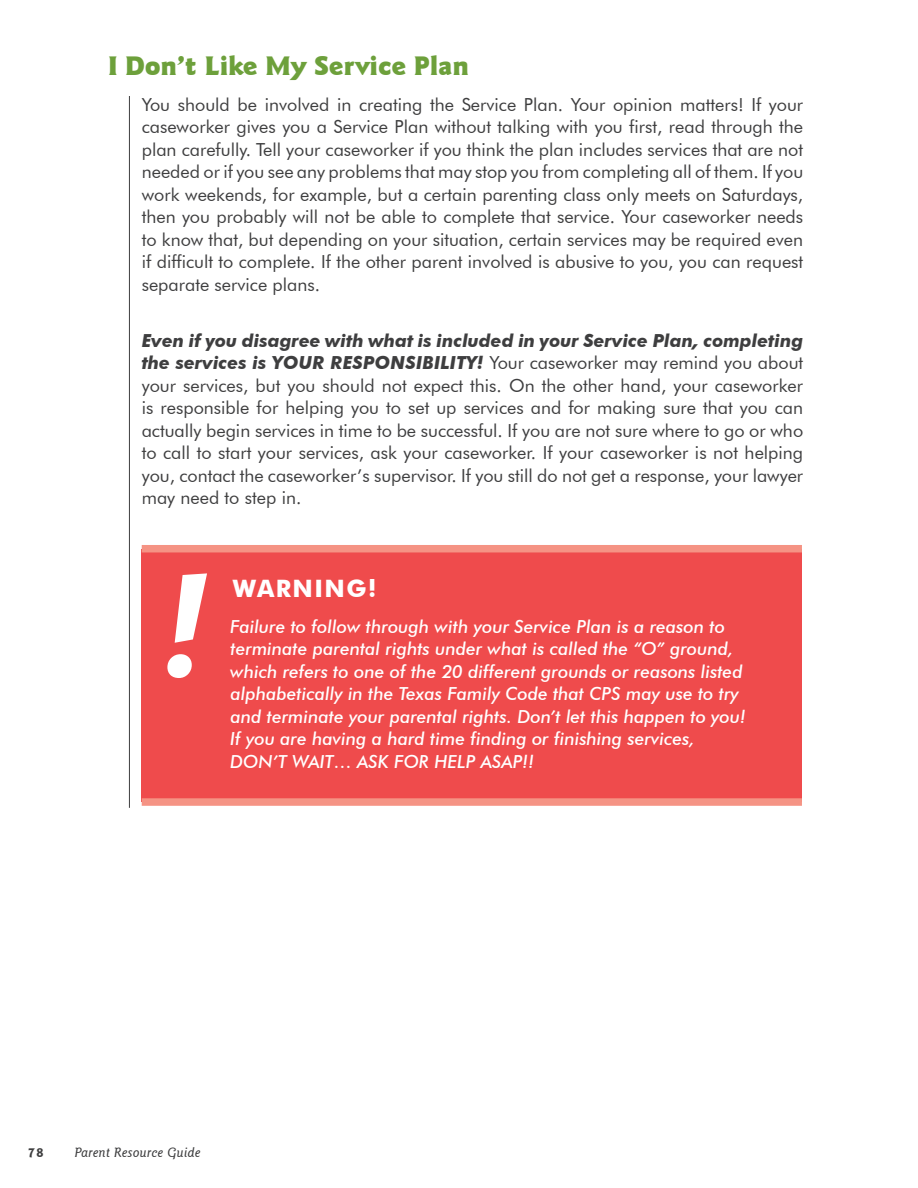
<style>
.page{position:relative;width:918px;height:1188px;background:#fff}
.page>*{position:absolute;margin:0;border:0;box-sizing:border-box;transform-origin:0 0}
.t1{font:italic 700 150.15px "Goudy Sans IT Cby BT";color:#fff}
.Section_Headline{font:900 27px "Goudy Sans IT Cby BT";letter-spacing:-.01em;color:#6da03b}
.Call_Out_Headline{font:700 24px "Futura BT";letter-spacing:.06em;color:#fff}
.Body_Paragraph{font:18px/22.5px "Futura BT";color:#3e3e3f;text-align:justify}
.Call_Out_Body_Paragr{font:italic 500 18px/22.5px "Futura BT";color:#fff}
.t2{font:italic 500 13.5px "Goudy Sans IT Cby BT";letter-spacing:.02em;color:#3e3e3f}
.t3{font:700 13.5px "Goudy Sans IT Cby BT";color:#3e3e3f}
.s1{font-weight:700;font-style:italic}
</style>
<div class="page">
<div style="left:142px;top:549px;width:660px;height:252px;background:#ef4b4c"></div>
<div style="left:142px;top:545px;width:660px;height:7px;background:#f59384"></div>
<div style="left:142px;top:798px;width:660px;height:8px;background:#f59384"></div>
<hr style="left:129px;top:96px;width:1px;height:712px;background:#3e3e3f">
<p class="Section_Headline" style="left:108px;top:48px;width:362px">I Don’t Like My Service Plan</p>
<p class="Body_Paragraph" style="left:142px;top:93px;width:663px">You should be involved in creating the Service Plan. Your opinion matters! If your caseworker gives you a Service Plan without talking with you first, read through the plan carefully. Tell your caseworker if you think the plan includes services that are not needed or if you see any problems that may stop you from completing all of them. If you work weekends, for example, but a certain parenting class only meets on Saturdays, then you probably will not be able to complete that service. Your caseworker needs to know that, but depending on your situation, certain services may be required even if difficult to complete. If the other parent involved is abusive to you, you can request separate service plans.</p>
<p class="Body_Paragraph" style="left:142px;top:329px;width:663px"><span class="s1">Even if you disagree with what is included in your Service Plan, completing the services is YOUR RESPONSIBILITY!</span> Your caseworker may remind you about your services, but you should not expect this. On the other hand, your caseworker is responsible for helping you to set up services and for making sure that you can actually begin services in time to be successful. If you are not sure where to go or who to call to start your services, ask your caseworker. If your caseworker is not helping you, contact the caseworker’s supervisor. If you still do not get a response, your lawyer may need to step in.</p>
<p class="t1" style="left:161px;top:532px;width:52px">!</p>
<p class="Call_Out_Headline" style="left:233px;top:573px;width:145px">WARNING!</p>
<p class="Call_Out_Body_Paragr" style="left:230px;top:615px;width:517px">Failure to follow through with your Service Plan is a reason to terminate parental rights under what is called the “O” ground, which refers to one of the 20 different grounds or reasons listed alphabetically in the Texas Family Code that CPS may use to try and terminate your parental rights. Don’t let this happen to you!<br>If you are having a hard time finding or finishing services, DON’T WAIT… ASK FOR HELP ASAP!!</p>
<p class="t3" style="left:27px;top:1144px;width:18px">78</p>
<p class="t2" style="left:75px;top:1144px;width:128px">Parent Resource Guide</p>
</div>
